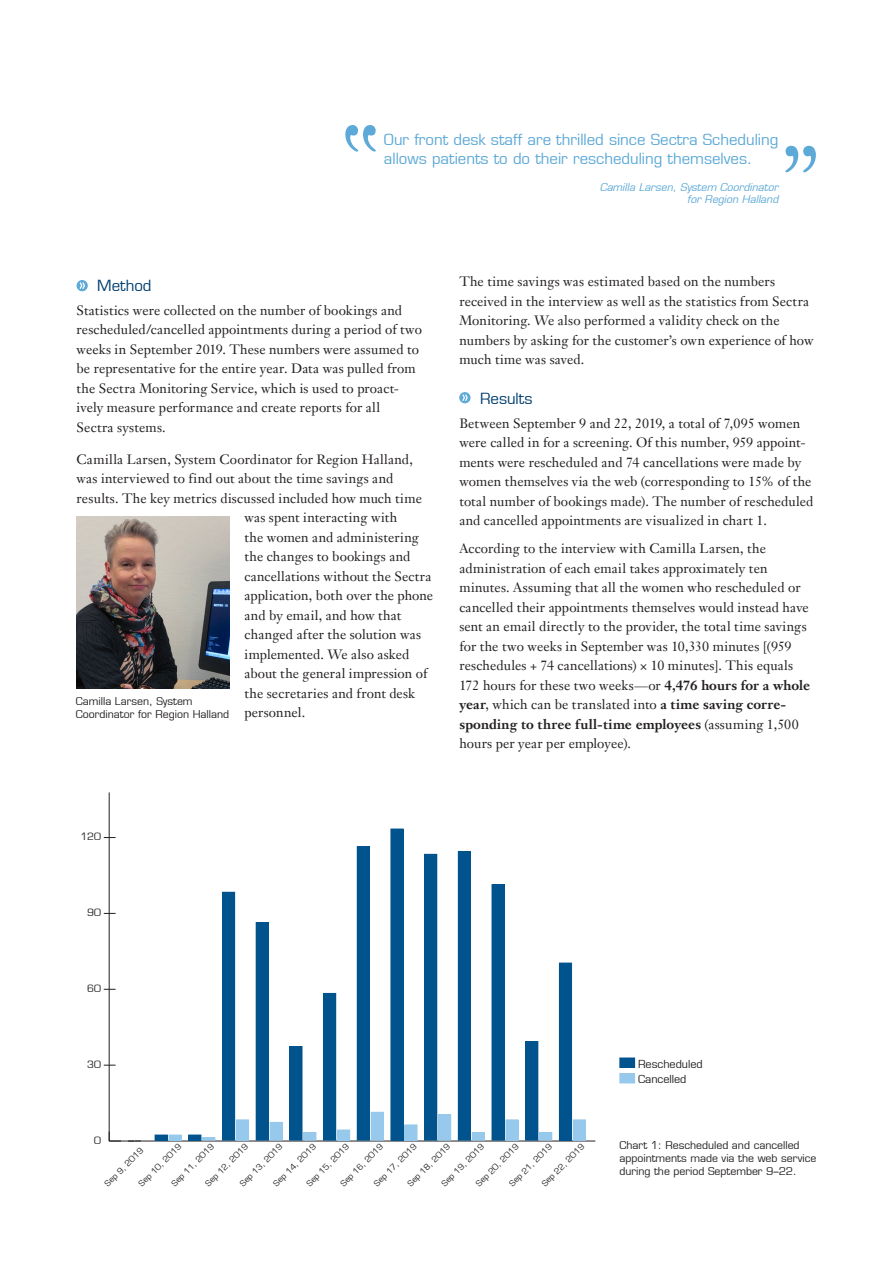
<style>
.page{position:relative;width:893px;height:1263px;background:#fff}
.page>*{position:absolute;margin:0;border:0;box-sizing:border-box;transform-origin:0 0}
.t1{font:90px "Janson Text";color:#5da9d7}
.t2{font:15px/19.5px "Eurostile";color:#5da9d7}
.Heading_2{font:15px "Eurostile";color:#003f70}
.Body_of_copy{font:13.5px/19.5px "Janson Text";letter-spacing:.01em;color:#231f20}
.t3{font:10.8px "Eurostile";color:#231f20}
.Contact_1{font:10.5px/12.6px "Eurostile";color:#231f20}
.t4{font:italic 10.5px/12.6px "Eurostile";color:#5da9d7;text-align:right}
.t5{font:9.9px "Eurostile";color:#231f20}
.t6{font:8.1px "Eurostile";color:#231f20}
.s1{font-weight:700}
</style>
<div class="page">
<div style="left:77px;top:280px;width:11px;height:11px;background:#5da9d7;border-radius:50%"></div>
<svg style="left:80px;top:282px;width:5px;height:7px"></svg>
<div style="left:459px;top:392px;width:11px;height:11px;background:#5da9d7;border-radius:50%"></div>
<svg style="left:462px;top:394px;width:6px;height:7px"></svg>
<img style="left:77px;top:516px;width:153px;height:173px">
<hr style="left:109px;top:1141px;width:486px;height:1px;background:#231f20">
<hr style="left:109px;top:792px;width:1px;height:349px;background:#231f20">
<svg style="left:109px;top:1131px;width:12px;height:11px"></svg>
<svg style="left:104px;top:1065px;width:12px;height:1px"></svg>
<svg style="left:104px;top:989px;width:12px;height:1px"></svg>
<div style="left:620px;top:1073px;width:15px;height:10px;background:#97c9ec"></div>
<div style="left:619px;top:1073px;width:16px;height:10px;border:1px solid #97c9ec"></div>
<div style="left:169px;top:1135px;width:12px;height:5px;background:#97c9ec"></div>
<svg style="left:203px;top:1137px;width:12px;height:3px"></svg>
<div style="left:236px;top:1120px;width:13px;height:20px;background:#97c9ec"></div>
<div style="left:270px;top:1122px;width:12px;height:18px;background:#97c9ec"></div>
<div style="left:270px;top:1122px;width:13px;height:18px;border:1px solid #97c9ec"></div>
<div style="left:304px;top:1132px;width:12px;height:8px;background:#97c9ec"></div>
<div style="left:303px;top:1132px;width:13px;height:8px;border:1px solid #97c9ec"></div>
<div style="left:337px;top:1130px;width:13px;height:10px;background:#97c9ec"></div>
<div style="left:371px;top:1112px;width:12px;height:28px;background:#97c9ec"></div>
<div style="left:371px;top:1112px;width:13px;height:28px;border:1px solid #97c9ec"></div>
<div style="left:405px;top:1125px;width:12px;height:15px;background:#97c9ec"></div>
<div style="left:405px;top:1124px;width:12px;height:16px;border:1px solid #97c9ec"></div>
<div style="left:439px;top:1115px;width:12px;height:25px;background:#97c9ec"></div>
<div style="left:438px;top:1114px;width:13px;height:26px;border:1px solid #97c9ec"></div>
<div style="left:472px;top:1132px;width:12px;height:8px;background:#97c9ec"></div>
<div style="left:472px;top:1132px;width:13px;height:8px;border:1px solid #97c9ec"></div>
<div style="left:506px;top:1120px;width:12px;height:20px;background:#97c9ec"></div>
<div style="left:506px;top:1119px;width:12px;height:21px;border:1px solid #97c9ec"></div>
<div style="left:540px;top:1132px;width:12px;height:8px;background:#97c9ec"></div>
<div style="left:539px;top:1132px;width:13px;height:8px;border:1px solid #97c9ec"></div>
<div style="left:573px;top:1120px;width:12px;height:20px;background:#97c9ec"></div>
<div style="left:573px;top:1119px;width:13px;height:21px;border:1px solid #97c9ec"></div>
<div style="left:620px;top:1058px;width:15px;height:9px;background:#00538d"></div>
<div style="left:619px;top:1058px;width:16px;height:10px;border:1px solid #00538d"></div>
<svg style="left:128px;top:1141px;width:13px;height:1px"></svg>
<div style="left:155px;top:1135px;width:12px;height:5px;background:#00538d"></div>
<div style="left:189px;top:1135px;width:12px;height:5px;background:#00538d"></div>
<div style="left:222px;top:892px;width:13px;height:248px;background:#00538d"></div>
<div style="left:256px;top:923px;width:12px;height:217px;background:#00538d"></div>
<div style="left:256px;top:922px;width:13px;height:218px;border:1px solid #00538d"></div>
<div style="left:290px;top:1046px;width:12px;height:94px;background:#00538d"></div>
<div style="left:324px;top:993px;width:12px;height:147px;background:#00538d"></div>
<div style="left:323px;top:993px;width:13px;height:147px;border:1px solid #00538d"></div>
<div style="left:357px;top:847px;width:12px;height:293px;background:#00538d"></div>
<div style="left:357px;top:846px;width:13px;height:294px;border:1px solid #00538d"></div>
<div style="left:391px;top:829px;width:12px;height:311px;background:#00538d"></div>
<div style="left:425px;top:854px;width:12px;height:286px;background:#00538d"></div>
<div style="left:424px;top:854px;width:13px;height:286px;border:1px solid #00538d"></div>
<div style="left:458px;top:852px;width:12px;height:288px;background:#00538d"></div>
<div style="left:458px;top:851px;width:13px;height:289px;border:1px solid #00538d"></div>
<div style="left:492px;top:885px;width:12px;height:255px;background:#00538d"></div>
<div style="left:526px;top:1041px;width:12px;height:99px;background:#00538d"></div>
<div style="left:525px;top:1041px;width:13px;height:99px;border:1px solid #00538d"></div>
<div style="left:559px;top:963px;width:13px;height:177px;background:#00538d"></div>
<p class="t2" style="left:384px;top:130px;width:396px">Our front desk staff are thrilled since Sectra Scheduling allows patients to do their rescheduling themselves.</p>
<p class="t4" style="left:600px;top:181px;width:180px">Camilla Larsen, System Coordinator for Region Halland</p>
<p class="t1" style="left:780px;top:123px;width:41px">”</p>
<p class="Heading_2" style="left:97px;top:276px;width:56px">Method</p>
<p class="Body_of_copy" style="left:77px;top:300px;width:347px">Statistics were collected on the number of bookings and rescheduled/cancelled appointments during a period of two weeks in September 2019. These numbers were assumed to be representative for the entire year. Data was pulled from the Sectra Monitoring Service, which is used to proact&shy;ively measure performance and create reports for all<br>Sectra systems.</p>
<p class="Body_of_copy" style="left:77px;top:449px;width:338px">Camilla Larsen, System Coordinator for Region Halland,</p>
<p class="Body_of_copy" style="left:77px;top:469px;width:318px">was interviewed to find out about the time savings and</p>
<p class="Body_of_copy" style="left:77px;top:488px;width:347px">results. The key metrics discussed included how much time</p>
<p class="Body_of_copy" style="left:244px;top:508px;width:154px">was spent interacting with</p>
<p class="Body_of_copy" style="left:244px;top:527px;width:176px">the women and administering</p>
<p class="Body_of_copy" style="left:244px;top:547px;width:167px">the changes to bookings and</p>
<p class="Body_of_copy" style="left:244px;top:566px;width:188px">cancellations without the Sectra</p>
<p class="Body_of_copy" style="left:244px;top:586px;width:190px">application, both over the phone</p>
<p class="Body_of_copy" style="left:244px;top:605px;width:158px">and by email, and how that</p>
<p class="Body_of_copy" style="left:244px;top:625px;width:178px">changed after the solution was</p>
<p class="Body_of_copy" style="left:244px;top:644px;width:166px">implemented. We also asked</p>
<p class="Body_of_copy" style="left:244px;top:664px;width:184px">about the general impression of</p>
<p class="Body_of_copy" style="left:244px;top:683px;width:172px">the secretaries and front desk</p>
<p class="Body_of_copy" style="left:244px;top:703px;width:62px">personnel.</p>
<p class="Contact_1" style="left:76px;top:695px;width:155px">Camilla Larsen, System<br>Coordinator for Region Halland</p>
<p class="Body_of_copy" style="left:459px;top:272px;width:356px">The time savings was estimated based on the numbers received in the interview as well as the statistics from Sectra Monitoring. We also performed a validity check on the numbers by asking for the customer’s own experience of how much time was saved.</p>
<p class="Heading_2" style="left:480px;top:389px;width:54px">Results</p>
<p class="Body_of_copy" style="left:459px;top:413px;width:356px">Between September 9 and 22, 2019, a total of 7,095 women were called in for a screening. Of this number, 959 appoint&shy;ments were rescheduled and 74 cancellations were made by women themselves via the web (corresponding to 15% of the total number of bookings made). The number of rescheduled and cancelled appointments are visualized in chart 1.</p>
<p class="Body_of_copy" style="left:459px;top:538px;width:352px">According to the interview with Camilla Larsen, the administration of each email takes approximately ten minutes. Assuming that all the women who rescheduled or cancelled their appointments themselves would instead have sent an email directly to the provider, the total time savings for the two weeks in September was 10,330 minutes [(959 reschedules + 74 cancellations) × 10 minutes]. This equals 172 hours for these two weeks—or <span class="s1">4,476 hours for a whole year</span>, which can be translated into <span class="s1">a time saving corre&shy;sponding to three full-time employees</span> (assuming 1,500 hours per year per employee).</p>
<p class="t5" style="left:80px;top:831px;width:22px">120</p>
<p class="t5" style="left:87px;top:907px;width:15px">90</p>
<p class="t5" style="left:87px;top:982px;width:15px">60</p>
<p class="t5" style="left:87px;top:1058px;width:15px">30</p>
<p class="t3" style="left:638px;top:1058px;width:66px">Rescheduled</p>
<p class="t3" style="left:638px;top:1073px;width:50px">Cancelled</p>
<p class="t5" style="left:94px;top:1134px;width:8px">0</p>
<p class="t6" style="left:540px;top:1181px;width:58px;rotate:-45deg">Sep 22, 2019</p>
<p class="Contact_1" style="left:619px;top:1139px;width:199px">Chart 1: Rescheduled and cancelled appointments made via the web service during the period September 9–22.</p>
<p class="t6" style="left:406px;top:1181px;width:58px;rotate:-45deg">Sep 18, 2019</p>
<p class="t6" style="left:440px;top:1181px;width:58px;rotate:-45deg">Sep 19, 2019</p>
<p class="t6" style="left:474px;top:1181px;width:58px;rotate:-45deg">Sep 20, 2019</p>
<p class="t6" style="left:507px;top:1181px;width:58px;rotate:-45deg">Sep 21, 2019</p>
<p class="t6" style="left:137px;top:1181px;width:58px;rotate:-45deg">Sep 10, 2019</p>
<p class="t6" style="left:170px;top:1181px;width:58px;rotate:-45deg">Sep 11, 2019</p>
<p class="t6" style="left:203px;top:1181px;width:58px;rotate:-45deg">Sep 12, 2019</p>
<p class="t6" style="left:238px;top:1181px;width:58px;rotate:-45deg">Sep 13, 2019</p>
<p class="t6" style="left:271px;top:1181px;width:58px;rotate:-45deg">Sep 14, 2019</p>
<p class="t6" style="left:304px;top:1181px;width:58px;rotate:-45deg">Sep 15, 2019</p>
<p class="t6" style="left:338px;top:1181px;width:58px;rotate:-45deg">Sep 16, 2019</p>
<p class="t6" style="left:372px;top:1181px;width:58px;rotate:-45deg">Sep 17, 2019</p>
<p class="t6" style="left:103px;top:1181px;width:52px;rotate:-45deg">Sep 9, 2019</p>
</div>
